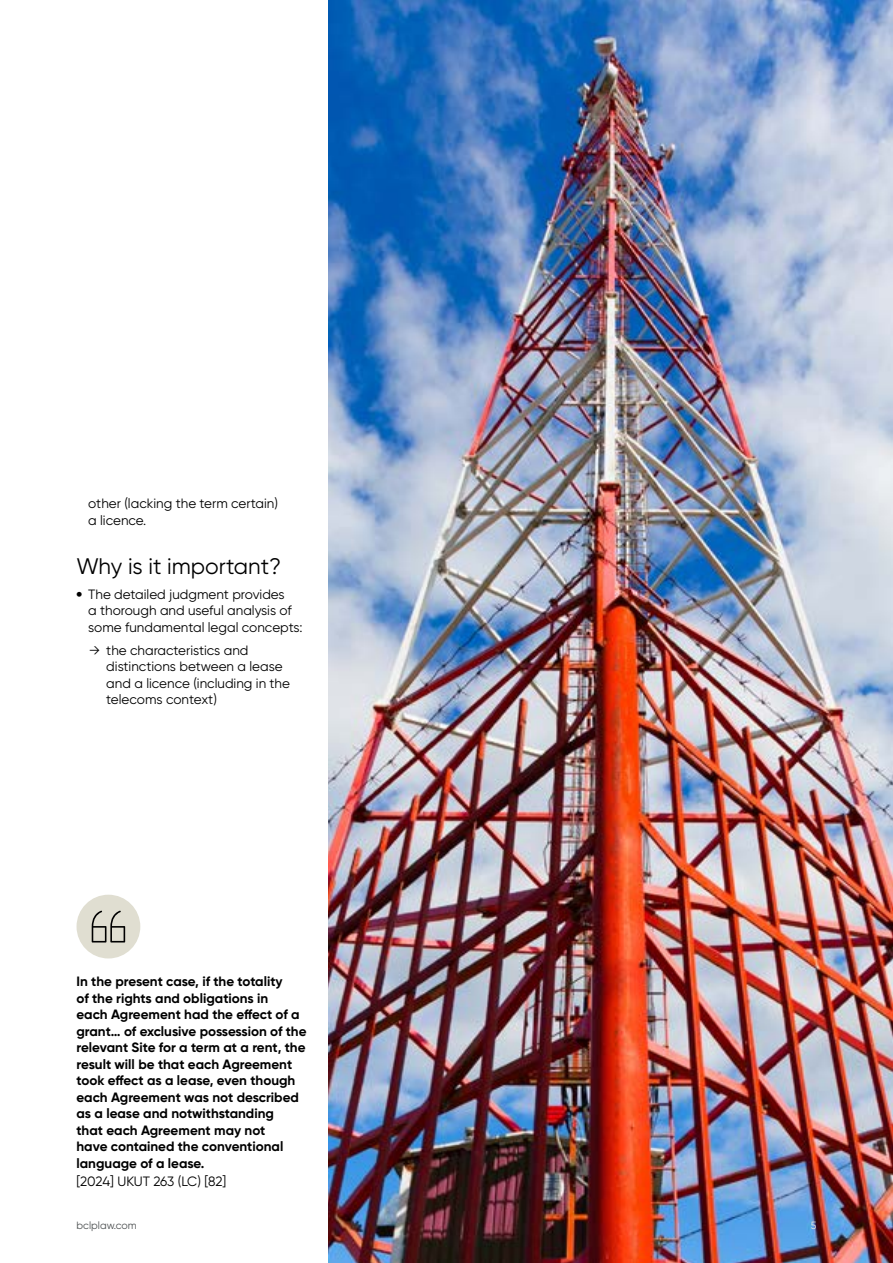
<style>
.page{position:relative;width:893px;height:1263px;background:#fff}
.page>*{position:absolute;margin:0;border:0;box-sizing:border-box;transform-origin:0 0}
.t1{font:22.5px "Gilroy";color:#000}
.t2{font:700 13.5px/16.5px "Gilroy";color:#000}
.t3{font:13.5px/16.5px "Gilroy";color:#000}
.t4{font:10.5px "Gilroy";color:#4b4f50}
.t5{font:10.5px "Gilroy";color:#ebeae3}
.s1{font-weight:800}
</style>
<div class="page">
<img style="left:329px;top:0;width:564px;height:1263px">
<div style="left:77px;top:895px;width:63px;height:63px;background:#e0ded1;border-radius:50%"></div>
<svg style="left:92px;top:910px;width:33px;height:32px"></svg>
<p class="t3" style="left:88px;top:495px;width:191px">other (lacking the term certain) a licence.</p>
<h1 class="t1" style="left:77px;top:552px;width:206px">Why is it important?</h1>
<p class="t3" style="left:88px;top:586px;width:216px;text-indent:-12px"><span class="s1">•</span> The detailed judgment provides<br>a thorough and useful analysis of some fundamental legal concepts:</p>
<p class="t3" style="left:106px;top:642px;width:185px;text-indent:-17px">→ the characteristics and distinctions between a lease and a licence (including in the telecoms context)</p>
<p class="t2" style="left:77px;top:973px;width:231px">In the present case, if the totality<br>of the rights and obligations in<br>each Agreement had the effect of a grant… of exclusive possession of the relevant Site for a term at a rent, the result will be that each Agreement took effect as a lease, even though each Agreement was not described as a lease and notwithstanding<br>that each Agreement may not<br>have contained the conventional language of a lease.</p>
<p class="t3" style="left:77px;top:1173px;width:151px">[2024] UKUT 263 (LC) [82]</p>
<p class="t4" style="left:77px;top:1219px;width:62px">bclplaw.com</p>
<p class="t5" style="left:811px;top:1219px;width:7px">5</p>
</div>
